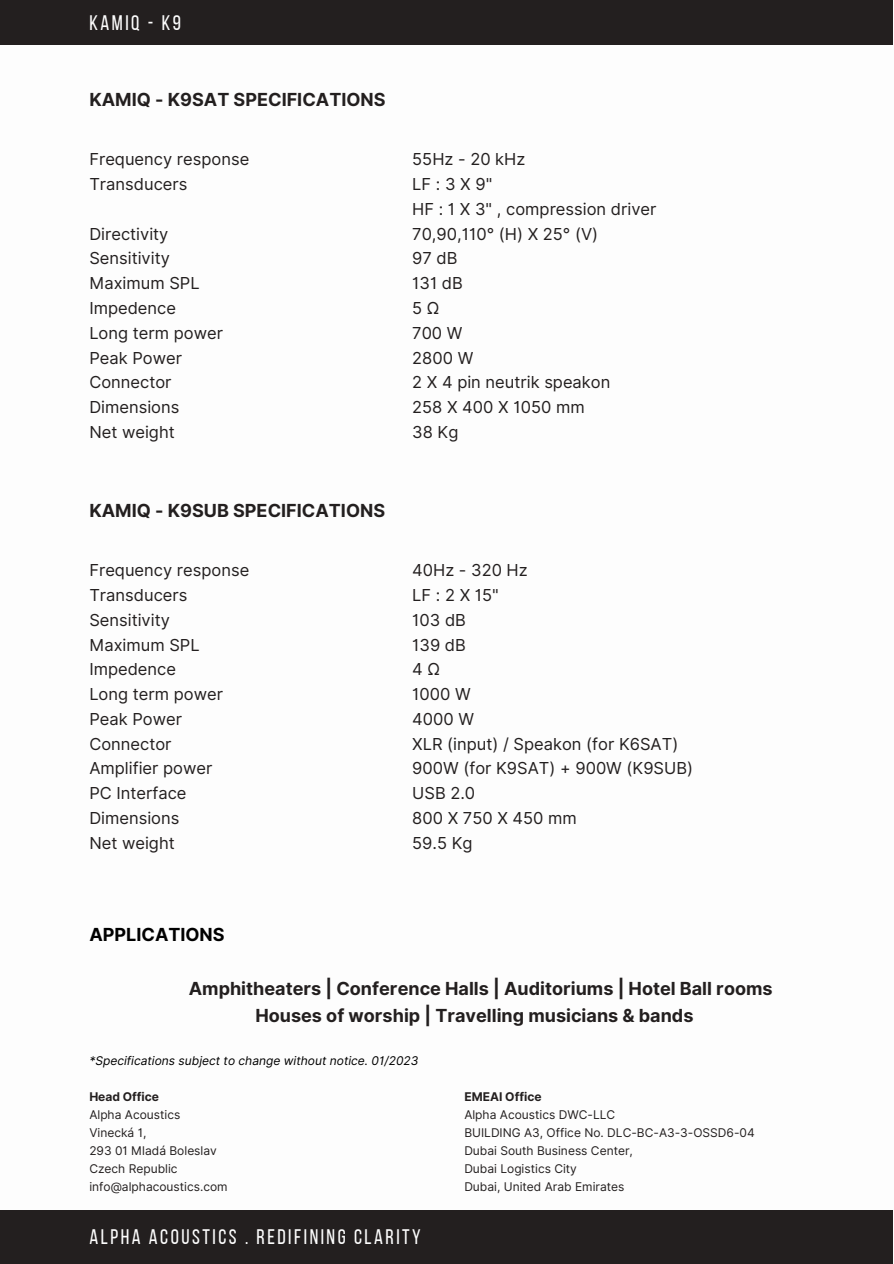
<style>
.page{position:relative;width:894px;height:1264px;background:#fff}
.page>*{position:absolute;margin:0;border:0;box-sizing:border-box;transform-origin:0 0}
.t1{font:21px "Bebas Neue";letter-spacing:.12em;color:#fdfdfd}
.t2{font:700 18px/27px "Inter";color:#231f1f}
.t3{font:700 18px "Inter";color:#000}
.t4{font:16.5px/24.8px "Inter";color:#231f1f}
.t5{font:12px "Inter";color:#231f1f}
.t6{font:italic 12px "Inter";color:#000}
.t7{font:700 12px "Inter";color:#231f1f}
</style>
<div class="page">
<div style="left:0;top:1209px;width:892px;height:54px;background:#231f1f"></div>
<div style="left:0;top:0;width:892px;height:45px;background:#231f1f"></div>
<h3 class="t1" style="left:89px;top:15px;width:93px">KAMIQ - K9</h3>
<h1 class="t2" style="left:89px;top:86px;width:297px">KAMIQ - K9SAT SPECIFICATIONS</h1>
<h3 class="t4" style="left:89px;top:147px;width:161px">Frequency response<br>Transducers</h3>
<h5 class="t4" style="left:89px;top:221px;width:135px">Directivity<br>Sensitivity<br>Maximum SPL<br>Impedence<br>Long term power<br>Peak Power<br>Connector<br>Dimensions<br>Net weight</h5>
<h5 class="t2" style="left:89px;top:496px;width:297px">KAMIQ - K9SUB SPECIFICATIONS</h5>
<h5 class="t4" style="left:412px;top:147px;width:246px">55Hz - 20 kHz<br>LF:3X9"<br>HF : 1 X 3" , compression driver<br>70,90,110° (H) X 25° (V)<br>97 dB<br>131 dB<br>5 Ω<br>700 W<br>2800 W<br>2 X 4 pin neutrik speakon<br>258 X 400 X 1050 mm<br>38 Kg</h5>
<h5 class="t4" style="left:89px;top:558px;width:161px">Frequency response<br>Transducers<br>Sensitivity<br>Maximum SPL<br>Impedence<br>Long term power<br>Peak Power<br>Connector<br>Amplifier power<br>PC Interface<br>Dimensions<br>Net weight</h5>
<h3 class="t4" style="left:412px;top:558px;width:282px">40Hz - 320 Hz<br>LF:2X15"<br>103 dB<br>139 dB<br>4 Ω<br>1000 W<br>4000 W<br>XLR (input) / Speakon (for K6SAT)<br>900W (for K9SAT) + 900W (K9SUB)<br>USB 2.0<br>800 X 750 X 450 mm<br>59.5 Kg</h3>
<h4 class="t3" style="left:89px;top:923px;width:137px">APPLICATIONS</h4>
<p class="t2" style="left:255px;top:974px;width:518px;text-indent:-67px">Amphitheaters | Conference Halls | Auditoriums | Hotel Ball rooms<br>Houses of worship | Travelling musicians &amp; bands</p>
<h2 class="t6" style="left:89px;top:1053px;width:330px">*Specifications subject to change without notice. 01/2023</h2>
<p class="t7" style="left:89px;top:1089px;width:71px">Head Office</p>
<p class="t5" style="left:89px;top:1107px;width:92px">Alpha Acoustics</p>
<p class="t5" style="left:89px;top:1125px;width:58px">Vinecká 1,</p>
<p class="t5" style="left:89px;top:1143px;width:129px">293 01 Mladá Boleslav</p>
<p class="t5" style="left:89px;top:1161px;width:90px">Czech Republic</p>
<p class="t5" style="left:89px;top:1179px;width:140px">info@alphacoustics.com</p>
<h5 class="t1" style="left:89px;top:1228px;width:333px">ALPHA ACOUSTICS . REDIFINING CLARITY</h5>
<p class="t7" style="left:464px;top:1089px;width:79px">EMEAI Office</p>
<p class="t5" style="left:464px;top:1107px;width:152px">Alpha Acoustics DWC-LLC</p>
<p class="t5" style="left:464px;top:1125px;width:292px">BUILDING A3, Office No. DLC-BC-A3-3-OSSD6-04</p>
<p class="t5" style="left:464px;top:1143px;width:170px">Dubai South Business Center,</p>
<p class="t5" style="left:464px;top:1161px;width:114px">Dubai Logistics City</p>
<p class="t5" style="left:464px;top:1179px;width:162px">Dubai, United Arab Emirates</p>
</div>
